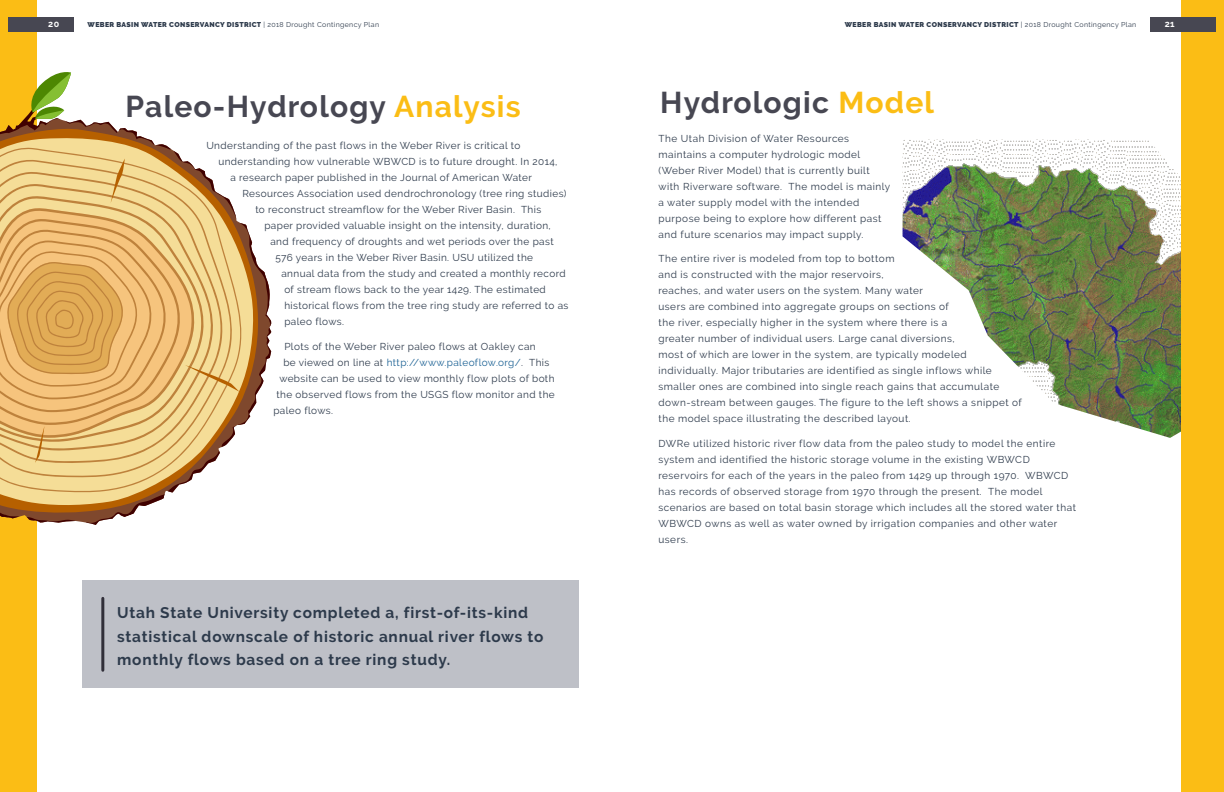
<style>
.page{position:relative;width:1224px;height:792px;background:#fff}
.page>*{position:absolute;margin:0;border:0;box-sizing:border-box;transform-origin:0 0}
.Yellow_Subheading{font:700 30px "Raleway";letter-spacing:.04em;color:#474752}
.caption_right_2{font:700 15.4px/23.1px "Raleway";letter-spacing:.05em;color:#2d3a4b}
.Body_-_Column_2{font:10px/16px "Raleway";letter-spacing:.045em;color:#2d3a4b}
.Body_-_Column_2-2{font:10px "Raleway";letter-spacing:.04em;color:#1b6194}
.t1{font:700 9px "Raleway";color:#fff}
.t2{font:900 7px "Raleway";letter-spacing:.05em;color:#2d3a4b}
.s1{font-weight:400}
.s2{color:#fbbd15}
.s3{color:#2d3a4b}
</style>
<div class="page">
<div style="left:0;top:0;width:37px;height:792px;background:#fbbd15"></div>
<svg style="left:0;top:72px;width:272px;height:453px"></svg>
<img style="left:903px;top:140px;width:278px;height:298px">
<div style="left:1181px;top:0;width:43px;height:792px;background:#fbbd15"></div>
<div style="left:83px;top:580px;width:496px;height:108px;background:#bec0c7"></div>
<hr style="left:101px;top:598px;width:3px;height:72px;background:#312f39">
<div style="left:8px;top:18px;width:65px;height:14px;background:#474752"></div>
<div style="left:1151px;top:18px;width:65px;height:14px;background:#474752"></div>
<p class="t1" style="left:48px;top:19px;width:13px">20</p>
<p class="t2" style="left:88px;top:21px;width:293px">WEBER BASIN WATER CONSERVANCY DISTRICT <span class="s1">| 2018 Drought Contingency Plan</span></p>
<p class="t2" style="left:845px;top:21px;width:293px">WEBER BASIN WATER CONSERVANCY DISTRICT <span class="s1">| 2018 Drought Contingency Plan</span></p>
<p class="t1" style="left:1165px;top:19px;width:11px">21</p>
<p class="Yellow_Subheading" style="left:126px;top:90px;width:397px">Paleo-Hydrology <span class="s2">Analysis</span></p>
<p class="Yellow_Subheading" style="left:660px;top:86px;width:275px">Hydrologic <span class="s2">Model</span></p>
<p class="Body_-_Column_2" style="left:658px;top:130px;width:233px">The Utah Division of Water Resources maintains a computer hydrologic model (Weber River Model) that is currently built with Riverware software. The model is mainly a water supply model with the intended purpose being to explore how different past and future scenarios may impact supply.</p>
<p class="Body_-_Column_2" style="left:658px;top:251px;width:365px">The entire river is modeled from top to bottom<br>and is constructed with the major reservoirs,<br>reaches, and water users on the system. Many water<br>users are combined into aggregate groups on sections of<br>the river, especially higher in the system where there is a<br>greater number of individual users. Large canal diversions,<br>most of which are lower in the system, are typically modeled individually. Major tributaries are identified as single inflows while smaller ones are combined into single reach gains that accumulate down-stream between gauges. The figure to the left shows a snippet of the model space illustrating the described layout.</p>
<p class="Body_-_Column_2" style="left:658px;top:435px;width:419px">DWRe utilized historic river flow data from the paleo study to model the entire system and identified the historic storage volume in the existing WBWCD reservoirs for each of the years in the paleo from 1429 up through 1970. WBWCD has records of observed storage from 1970 through the present. The model scenarios are based on total basin storage which includes all the stored water that WBWCD owns as well as water owned by irrigation companies and other water users.</p>
<p class="Body_-_Column_2" style="left:206px;top:138px;width:315px">Understanding of the past flows in the Weber River is critical to</p>
<p class="Body_-_Column_2" style="left:218px;top:154px;width:341px">understanding how vulnerable WBWCD is to future drought. In 2014,</p>
<p class="Body_-_Column_2" style="left:230px;top:170px;width:303px">a research paper published in the Journal of American Water</p>
<p class="Body_-_Column_2" style="left:242px;top:186px;width:326px">Resources Association used dendrochronology (tree ring studies)</p>
<p class="Body_-_Column_2" style="left:255px;top:202px;width:287px">to reconstruct streamflow for the Weber River Basin. This</p>
<p class="Body_-_Column_2" style="left:264px;top:218px;width:288px">paper provided valuable insight on the intensity, duration,</p>
<p class="Body_-_Column_2" style="left:270px;top:234px;width:285px">and frequency of droughts and wet periods over the past</p>
<p class="Body_-_Column_2" style="left:275px;top:250px;width:259px">576 years in the Weber River Basin. USU utilized the</p>
<p class="Body_-_Column_2" style="left:281px;top:266px;width:286px">annual data from the study and created a monthly record</p>
<p class="Body_-_Column_2" style="left:284px;top:282px;width:263px">of stream flows back to the year 1429. The estimated</p>
<p class="Body_-_Column_2" style="left:284px;top:298px;width:286px">historical flows from the tree ring study are referred to as</p>
<p class="Body_-_Column_2" style="left:284px;top:314px;width:61px">paleo flows.</p>
<p class="Body_-_Column_2" style="left:284px;top:338px;width:253px">Plots of the Weber River paleo flows at Oakley can</p>
<p class="Body_-_Column_2-2" style="left:283px;top:356px;width:268px"><span class="s3">be viewed on line at</span> http://www.paleoflow.org/<span class="s3">. This</span></p>
<p class="Body_-_Column_2" style="left:279px;top:370px;width:277px">website can be used to view monthly flow plots of both</p>
<p class="Body_-_Column_2" style="left:276px;top:386px;width:280px">the observed flows from the USGS flow monitor and the</p>
<p class="Body_-_Column_2" style="left:273px;top:402px;width:61px">paleo flows.</p>
<p class="caption_right_2" style="left:117px;top:602px;width:428px">Utah State University completed a, first-of-its-kind statistical downscale of historic annual river flows to monthly flows based on a tree ring study.</p>
</div>
